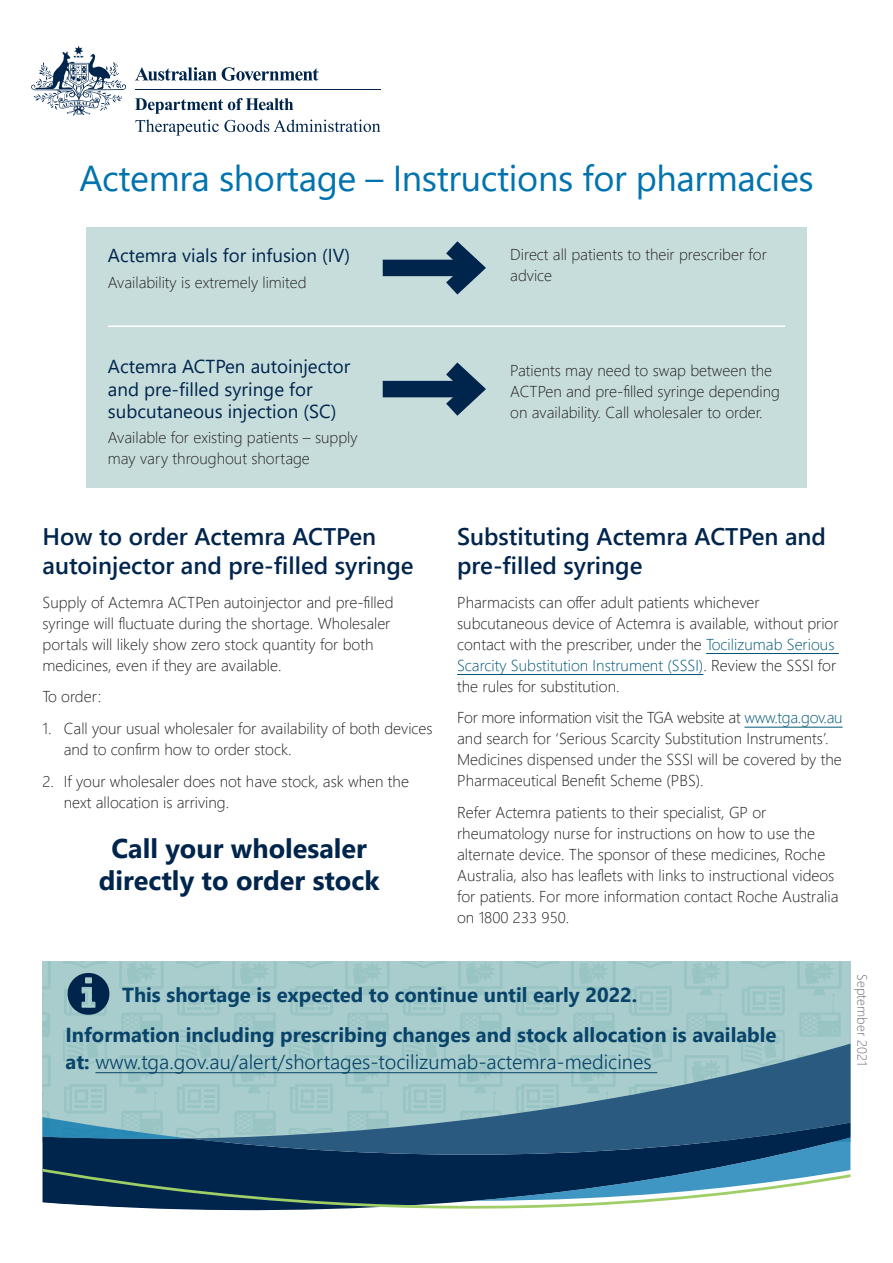
<style>
.page{position:relative;width:893px;height:1263px;background:#fff}
.page>*{position:absolute;margin:0;border:0;box-sizing:border-box;transform-origin:0 0}
.Heading_1{font:36px "Segoe UI";letter-spacing:-.01em;color:#0073ae}
.RH_column_H3{font:700 27px/31.5px "Segoe UI";color:#00254c;text-align:center}
.Heading_2{font:600 24px/28.5px "Segoe UI";color:#00254c}
.Body_-_intro{font:700 20.25px/27px "Segoe UI";color:#084469}
.Heading_3{font:18.75px/22.5px "Segoe UI";color:#00254c}
.Body{font:300 15.75px/21px "Segoe UI";color:#231f20}
.t1{font:300 13.5px "Segoe UI";color:#6c6d70}
.s1{color:#005776}
.s2{font-weight:300}
</style>
<div class="page">
<div style="left:43px;top:962px;width:807px;height:180px;background:linear-gradient(to right,#a5cacb,#a5cacb)"></div>
<svg style="left:135px;top:67px;width:183px;height:14px"></svg>
<svg style="left:31px;top:46px;width:95px;height:69px"></svg>
<hr style="left:135px;top:89px;width:246px;height:1px;background:#00254c">
<svg style="left:135px;top:98px;width:158px;height:16px"></svg>
<svg style="left:135px;top:120px;width:245px;height:16px"></svg>
<hr style="left:706px;top:653px;width:133px;height:1px;background:#005776">
<hr style="left:457px;top:674px;width:246px;height:1px;background:#005776">
<hr style="left:744px;top:727px;width:99px;height:1px;background:#005776">
<div style="left:86px;top:227px;width:721px;height:261px;background:#c7dddc"></div>
<hr style="left:108px;top:325px;width:677px;height:2px;background:#fff">
<div style="left:383px;top:260px;width:91px;height:16px;background:#00254c"></div>
<svg style="left:428px;top:241px;width:58px;height:54px"></svg>
<div style="left:383px;top:381px;width:91px;height:16px;background:#00254c"></div>
<svg style="left:428px;top:362px;width:58px;height:54px"></svg>
<svg style="left:43px;top:1060px;width:146px;height:46px;background:#a3c8c9"></svg>
<svg style="left:189px;top:985px;width:661px;height:126px;background:#99c0c4"></svg>
<svg style="left:473px;top:1099px;width:377px;height:12px;background:#4a7793"></svg>
<svg style="left:43px;top:1106px;width:148px;height:5px"></svg>
<svg style="left:43px;top:1111px;width:807px;height:100px;background:#3e6681"></svg>
<svg style="left:68px;top:973px;width:41px;height:42px;background:#395e78"></svg>
<h1 class="Heading_1" style="left:79px;top:144px;width:736px">Actemra shortage – Instructions for pharmacies</h1>
<h2 class="Heading_3" style="left:108px;top:243px;width:244px">Actemra vials for infusion (IV)</h2>
<p class="Body" style="left:108px;top:270px;width:200px">Availability is extremely limited</p>
<p class="Body" style="left:510px;top:243px;width:258px">Direct all patients to their prescriber for advice</p>
<h2 class="Heading_3" style="left:108px;top:353px;width:244px">Actemra ACTPen autoinjector and pre-filled syringe for subcutaneous injection (SC)</h2>
<p class="Body" style="left:108px;top:426px;width:251px">Available for existing patients – supply may vary throughout shortage</p>
<p class="Body" style="left:510px;top:358px;width:271px">Patients may need to swap between the<br>ACTPen and pre-filled syringe depending on availability. Call wholesaler to order.</p>
<p class="Heading_2" style="left:43px;top:521px;width:373px">How to order Actemra ACTPen autoinjector and pre-filled syringe</p>
<p class="Body" style="left:43px;top:590px;width:353px">Supply of Actemra ACTPen autoinjector and pre-filled syringe will fluctuate during the shortage. Wholesaler portals will likely show zero stock quantity for both medicines, even if they are available.</p>
<p class="Body" style="left:43px;top:685px;width:60px">To order:</p>
<p class="Body" style="left:64px;top:716px;width:370px;text-indent:-21px">1. Call your usual wholesaler for availability of both devices and to confirm how to order stock.</p>
<p class="Body" style="left:64px;top:769px;width:347px;text-indent:-21px">2. If your wholesaler does not have stock, ask when the next allocation is arriving.</p>
<p class="RH_column_H3" style="left:99px;top:831px;width:282px">Call your wholesaler directly to order stock</p>
<p class="Heading_2" style="left:457px;top:521px;width:370px">Substituting Actemra ACTPen and pre-filled syringe</p>
<p class="Body" style="left:457px;top:590px;width:383px">Pharmacists can offer adult patients whichever subcutaneous device of Actemra is available, without prior contact with the prescriber, under the <span class="s1">Tocilizumab Serious Scarcity Substitution Instrument (SSSI)</span>. Review the SSSI for the rules for substitution.</p>
<p class="Body" style="left:457px;top:706px;width:387px">For more information visit the TGA website at <span class="s1">www.tga.gov.au </span>and search for ‘Serious Scarcity Substitution Instruments’.<br>Medicines dispensed under the SSSI will be covered by the Pharmaceutical Benefit Scheme (PBS).</p>
<p class="Body" style="left:457px;top:800px;width:383px">Refer Actemra patients to their specialist, GP or rheumatology nurse for instructions on how to use the alternate device. The sponsor of these medicines, Roche Australia, also has leaflets with links to instructional videos for patients. For more information contact Roche Australia on 1800 233 950.</p>
<p class="Body_-_intro" style="left:122px;top:980px;width:517px">This shortage is expected to continue until early 2022.</p>
<p class="Body_-_intro" style="left:66px;top:1020px;width:712px">Information including prescribing changes and stock allocation is available at: <span class="s2">www.tga.gov.au/alert/shortages-tocilizumab-actemra-medicines</span></p>
<p class="t1" style="left:875px;top:974px;width:93px;rotate:90deg">September 2021</p>
</div>
